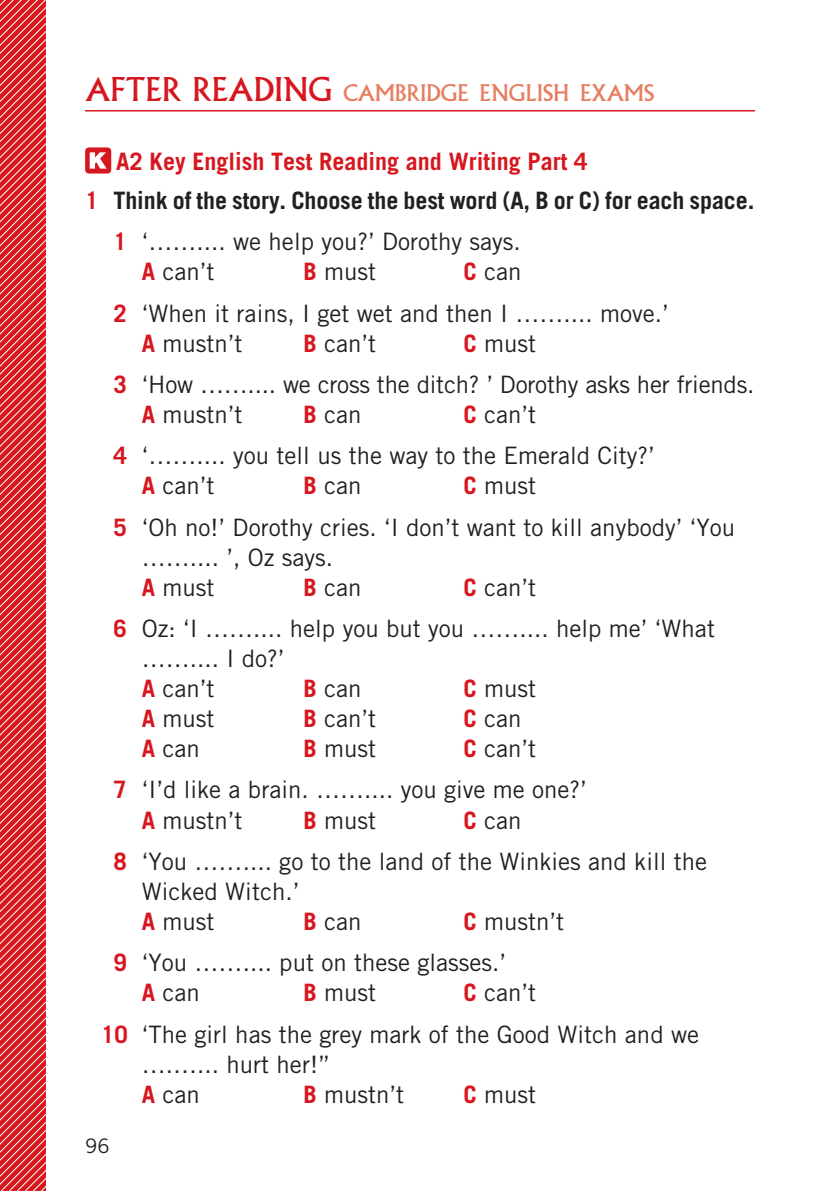
<style>
.page{position:relative;width:840px;height:1191px;background:#fff}
.page>*{position:absolute;margin:0;border:0;box-sizing:border-box;transform-origin:0 0}
.Normale{font:24px/30px "Trade Gothic LT Std";color:#231f20}
.Normale-2{font:700 24px "Trade Gothic LT Std";letter-spacing:-.005em;color:#231f20}
.Normale-3{font:700 24px "Trade Gothic LT Std";color:#d7171f}
.t1{font:22.4px "Albertus MT Std";color:#e77d60}
.t2{font:20px "Trade Gothic LT Std";color:#231f20}
.s1{font-size:32px;color:#d7171f}
.s2{color:#d7171f}
.s3{font-weight:700;color:#d7171f}
</style>
<div class="page">
<svg style="left:0;top:0;width:46px;height:1191px;background:#dd3f46"></svg>
<hr style="left:85px;top:110px;width:669px;height:1px;background:#d7171f">
<div style="left:85px;top:147px;width:26px;height:26px;background:#d7171f;border-radius:4px"></div>
<svg style="left:90px;top:152px;width:17px;height:17px"></svg>
<p class="t1" style="left:85px;top:80px;width:570px"><span class="s1">AFTER READING</span> CAMBRIDGE ENGLISH EXAMS</p>
<p class="Normale-3" style="left:116px;top:146px;width:472px">A2 Key English Test Reading and Writing Part 4</p>
<p class="Normale-2" style="left:85px;top:186px;width:670px"><span class="s2">1</span> Think of the story. Choose the best word (A, B or C) for each space.</p>
<p class="Normale" style="left:142px;top:226px;width:380px;text-indent:-28px"><span class="s3">1</span> ‘…….... we help you?’ Dorothy says.<br><span class="s3">A</span> can’t</p>
<p class="Normale" style="left:303px;top:256px;width:74px"><span class="s3">B</span> must</p>
<p class="Normale" style="left:463px;top:256px;width:60px"><span class="s3">C</span> can</p>
<p class="Normale" style="left:142px;top:298px;width:528px;text-indent:-28px"><span class="s3">2</span> ‘When it rains, I get wet and then I …….... move.’<br><span class="s3">A</span> mustn’t</p>
<p class="Normale" style="left:303px;top:328px;width:74px"><span class="s3">B</span> can’t</p>
<p class="Normale" style="left:463px;top:328px;width:74px"><span class="s3">C</span> must</p>
<p class="Normale" style="left:142px;top:369px;width:613px;text-indent:-28px"><span class="s3">3</span> ‘How …….... we cross the ditch? ’ Dorothy asks her friends.<br><span class="s3">A</span> mustn’t</p>
<p class="Normale" style="left:303px;top:399px;width:60px"><span class="s3">B</span> can</p>
<p class="Normale" style="left:463px;top:399px;width:74px"><span class="s3">C</span> can’t</p>
<p class="Normale" style="left:142px;top:440px;width:514px;text-indent:-28px"><span class="s3">4</span> ‘…….... you tell us the way to the Emerald City?’<br><span class="s3">A</span> can’t</p>
<p class="Normale" style="left:303px;top:470px;width:60px"><span class="s3">B</span> can</p>
<p class="Normale" style="left:463px;top:470px;width:74px"><span class="s3">C</span> must</p>
<p class="Normale" style="left:142px;top:512px;width:594px;text-indent:-28px"><span class="s3">5</span> ‘Oh no!’ Dorothy cries. ‘I don’t want to kill anybody’ ‘You …….... ’, Oz says.<br><span class="s3">A</span> must</p>
<p class="Normale" style="left:303px;top:572px;width:60px"><span class="s3">B</span> can</p>
<p class="Normale" style="left:463px;top:572px;width:74px"><span class="s3">C</span> can’t</p>
<p class="Normale" style="left:142px;top:613px;width:574px;text-indent:-28px"><span class="s3">6</span> Oz: ‘I …….... help you but you …….... help me’ ‘What …….... I do?’<br><span class="s3">A</span> can’t</p>
<p class="Normale" style="left:303px;top:673px;width:60px"><span class="s3">B</span> can</p>
<p class="Normale" style="left:463px;top:673px;width:74px"><span class="s3">C</span> must</p>
<p class="Normale" style="left:142px;top:703px;width:74px"><span class="s3">A</span> must</p>
<p class="Normale" style="left:303px;top:703px;width:74px"><span class="s3">B</span> can’t</p>
<p class="Normale" style="left:463px;top:703px;width:60px"><span class="s3">C</span> can</p>
<p class="Normale" style="left:142px;top:733px;width:60px"><span class="s3">A</span> can</p>
<p class="Normale" style="left:303px;top:733px;width:74px"><span class="s3">B</span> must</p>
<p class="Normale" style="left:463px;top:733px;width:74px"><span class="s3">C</span> can’t</p>
<p class="Normale" style="left:142px;top:774px;width:446px;text-indent:-28px"><span class="s3">7</span> ‘I’d like a brain. …….... you give me one?’<br><span class="s3">A</span> mustn’t</p>
<p class="Normale" style="left:303px;top:804px;width:74px"><span class="s3">B</span> must</p>
<p class="Normale" style="left:463px;top:804px;width:60px"><span class="s3">C</span> can</p>
<p class="Normale" style="left:142px;top:846px;width:566px;text-indent:-28px"><span class="s3">8</span> ‘You …….... go to the land of the Winkies and kill the<br>Wicked Witch.’<br><span class="s3">A</span> must</p>
<p class="Normale" style="left:303px;top:906px;width:60px"><span class="s3">B</span> can</p>
<p class="Normale" style="left:463px;top:906px;width:102px"><span class="s3">C</span> mustn’t</p>
<p class="Normale" style="left:142px;top:947px;width:365px;text-indent:-28px"><span class="s3">9</span> ‘You …….... put on these glasses.’<br><span class="s3">A</span> can</p>
<p class="Normale" style="left:303px;top:977px;width:74px"><span class="s3">B</span> must</p>
<p class="Normale" style="left:463px;top:977px;width:74px"><span class="s3">C</span> can’t</p>
<p class="Normale" style="left:142px;top:1018px;width:558px;text-indent:-41px"><span class="s3">10</span> ‘The girl has the grey mark of the Good Witch and we ….…... hurt her!”<br><span class="s3">A</span> can</p>
<p class="Normale" style="left:303px;top:1078px;width:102px"><span class="s3">B</span> mustn’t</p>
<p class="Normale" style="left:463px;top:1078px;width:74px"><span class="s3">C</span> must</p>
<p class="t2" style="left:85px;top:1134px;width:26px">96</p>
</div>
